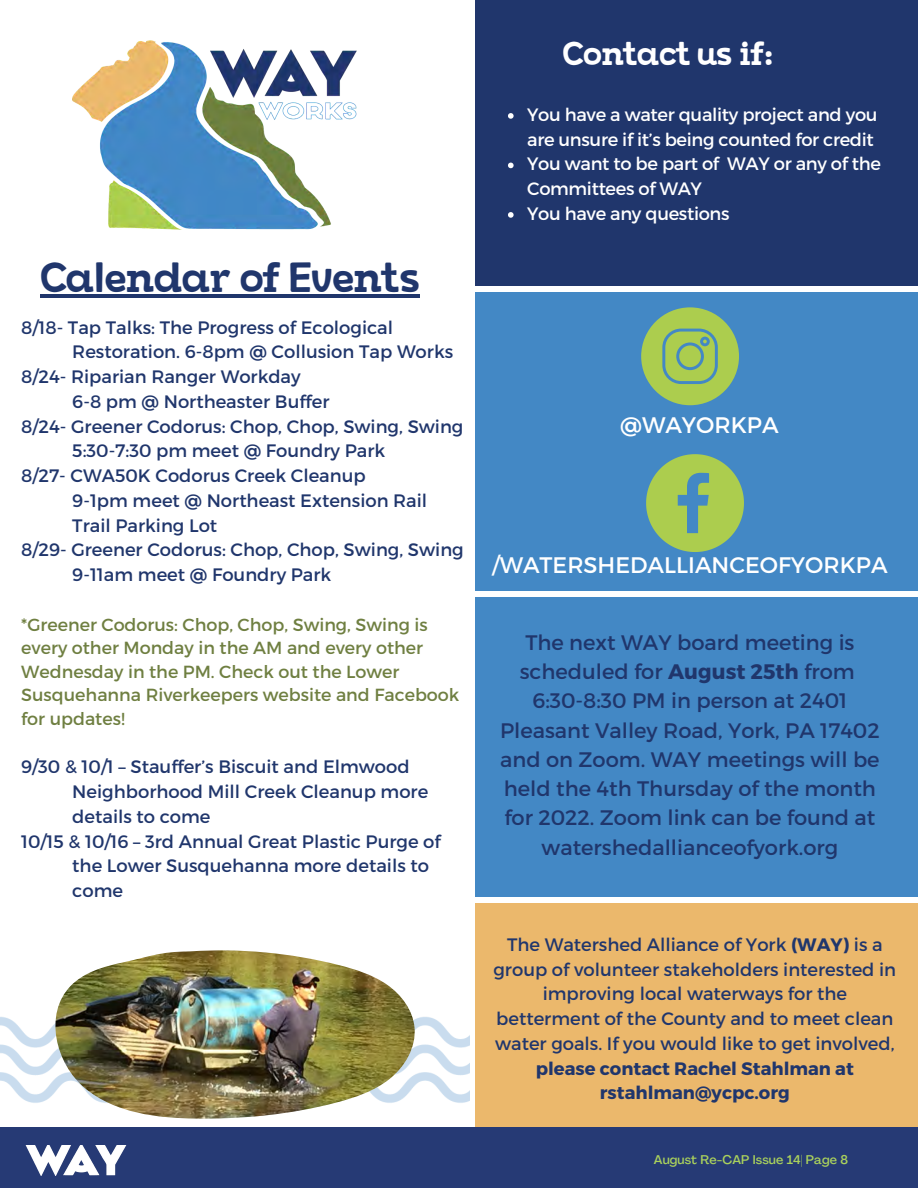
<style>
.page{position:relative;width:918px;height:1188px;background:#fff}
.page>*{position:absolute;margin:0;border:0;box-sizing:border-box;transform-origin:0 0}
.t1{font:42.45px "Marty Two";color:#20366c}
.t2{font:33.45px "Marty Two";color:#fff}
.t3{font:22.5px "Montserrat";color:#fff}
.t4{font:21px/29.2px "Montserrat";color:#20366c;text-align:center}
.t5{font:18px/24.8px "Montserrat";color:#20366c;text-align:center}
.t6{font:700 18px/24.8px "Montserrat";color:#20366c;text-align:center}
.t7{font:17.85px/24.8px "Montserrat";letter-spacing:-.02em;color:#fff}
.t8{font:17.55px/23.7px "Montserrat";color:#6f7f41}
.t9{font:500 12.45px "Agrandir";letter-spacing:.01em;color:#aad15c}
.s1{font-weight:700}
</style>
<div class="page">
<div style="left:476px;top:0;width:442px;height:286px;background:#20366c"></div>
<div style="left:476px;top:293px;width:442px;height:298px;background:#4388c5"></div>
<div style="left:476px;top:597px;width:442px;height:300px;background:#4388c5"></div>
<div style="left:476px;top:903px;width:442px;height:285px;background:#ebb86c"></div>
<div style="left:0;top:1128px;width:918px;height:60px;background:#263a75"></div>
<img style="left:25px;top:1145px;width:102px;height:31px">
<img style="left:0;top:1017px;width:469px;height:111px">
<img style="left:73px;top:40px;width:284px;height:190px">
<svg style="left:641px;top:307px;width:98px;height:98px"></svg>
<svg style="left:646px;top:454px;width:98px;height:98px"></svg>
<img style="left:55px;top:950px;width:360px;height:169px">
<hr style="left:40px;top:294px;width:380px;height:4px;background:#20366c">
<svg style="left:508px;top:113px;width:6px;height:6px"></svg>
<svg style="left:508px;top:163px;width:6px;height:5px"></svg>
<svg style="left:508px;top:212px;width:6px;height:6px"></svg>
<h1 class="t1" style="left:40px;top:260px;width:381px">Calendar of Events</h1>
<p class="t5" style="left:21px;top:314px;width:373px">8/18- Tap Talks: The Progress of Ecological</p>
<p class="t5" style="left:72px;top:339px;width:382px">Restoration. 6-8pm @ Collusion Tap Works</p>
<p class="t5" style="left:21px;top:363px;width:281px">8/24- Riparian Ranger Workday</p>
<p class="t5" style="left:72px;top:388px;width:259px">6-8 pm @ Northeaster Buffer</p>
<p class="t5" style="left:21px;top:413px;width:444px">8/24- Greener Codorus: Chop, Chop, Swing, Swing</p>
<p class="t5" style="left:72px;top:438px;width:314px">5:30-7:30 pm meet @ Foundry Park</p>
<p class="t5" style="left:21px;top:462px;width:346px">8/27- CWA50K Codorus Creek Cleanup</p>
<p class="t5" style="left:72px;top:487px;width:356px">9-1pm meet @ Northeast Extension Rail</p>
<p class="t5" style="left:72px;top:512px;width:146px">Trail Parking Lot</p>
<p class="t5" style="left:21px;top:537px;width:444px">8/29- Greener Codorus: Chop, Chop, Swing, Swing</p>
<p class="t5" style="left:72px;top:561px;width:261px">9-11am meet @ Foundry Park</p>
<p class="t8" style="left:21px;top:612px;width:440px">*Greener Codorus: Chop, Chop, Swing, Swing is every other Monday in the AM and every other Wednesday in the PM. Check out the Lower Susquehanna Riverkeepers website and Facebook for updates!</p>
<p class="t5" style="left:21px;top:754px;width:390px">9/30 &amp; 10/1 – Stauffer’s Biscuit and Elmwood</p>
<p class="t5" style="left:72px;top:778px;width:358px">Neighborhood Mill Creek Cleanup more</p>
<p class="t5" style="left:72px;top:803px;width:140px">details to come</p>
<p class="t5" style="left:21px;top:828px;width:421px">10/15 &amp; 10/16 – 3rd Annual Great Plastic Purge of</p>
<p class="t5" style="left:72px;top:853px;width:358px">the Lower Susquehanna more details to</p>
<p class="t5" style="left:72px;top:877px;width:52px">come</p>
<h2 class="t2" style="left:562px;top:40px;width:212px">Contact us if:</h2>
<p class="t7" style="left:527px;top:101px;width:355px">You have a water quality project and you are unsure if it’s being counted for credit<br>You want to be part of WAY or any of the<br>Committees of WAY<br>You have any questions</p>
<p class="t3" style="left:620px;top:410px;width:160px">@WAYORKPA</p>
<p class="t3" style="left:492px;top:550px;width:397px">/WATERSHEDALLIANCEOFYORKPA</p>
<p class="t4" style="left:500px;top:627px;width:381px">The next WAY board meeting is scheduled for <span class="s1">August 25th</span> from<br>6:30-8:30 PM in person at 2401<br>Pleasant Valley Road, York, PA 17402 and on Zoom. WAY meetings will be held the 4th Thursday of the month for 2022. Zoom link can be found at watershedallianceofyork.org</p>
<p class="t5" style="left:493px;top:931px;width:404px">The Watershed Alliance of York <span class="s1">(WAY)</span> is a group of volunteer stakeholders interested in improving local waterways for the betterment of the County and to meet clean water goals. If you would like to get involved,</p>
<p class="t6" style="left:536px;top:1055px;width:319px">please contact Rachel Stahlman at rstahlman@ycpc.org</p>
<p class="t9" style="left:654px;top:1154px;width:196px">August Re-CAP Issue 14| Page 8</p>
</div>
